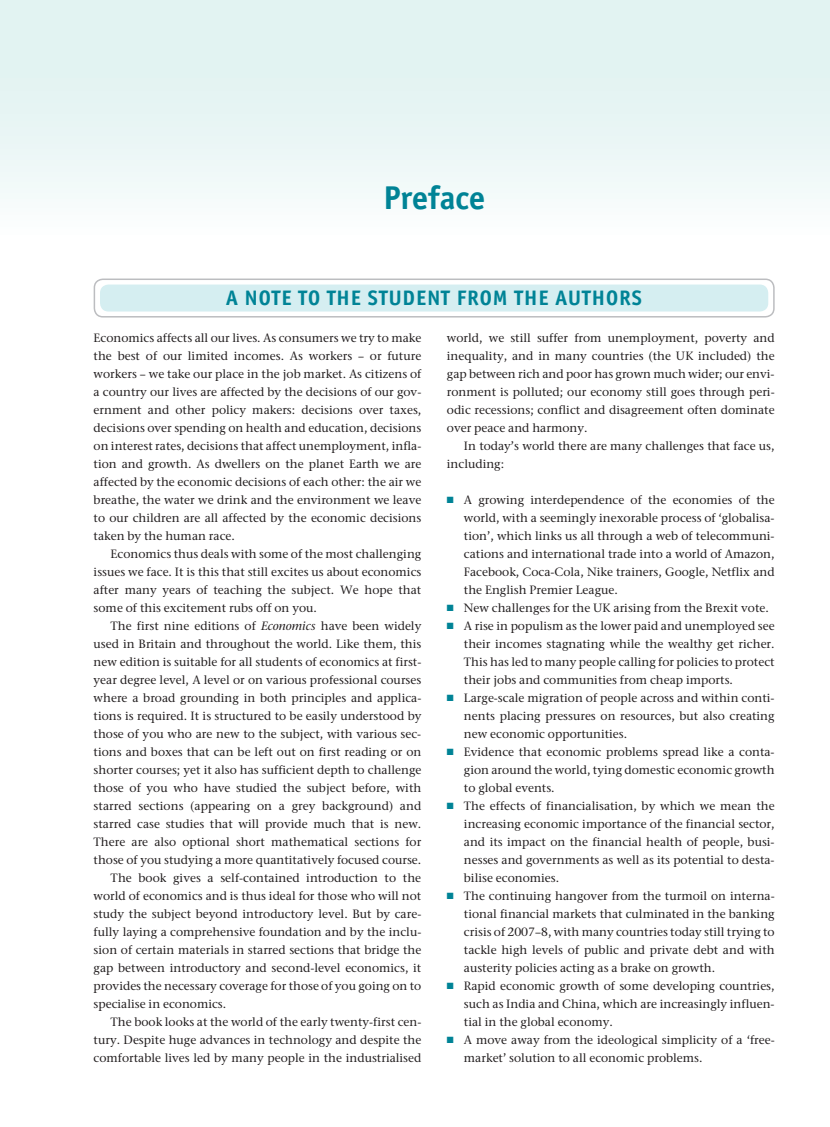
<style>
.page{position:relative;width:830px;height:1127px;background:#fff}
.page>*{position:absolute;margin:0;border:0;box-sizing:border-box;transform-origin:0 0}
.t1{font:700 33px "Officina Sans ITC Pro";color:#008396}
.t2{font:700 21px "Officina Sans ITC Pro";letter-spacing:.05em;color:#008396}
.t3{font:500 12px/18px "Stone Serif ITC Pro";color:#231f20;text-align:justify}
.s1{font-style:italic}
.s2{color:#008396}
</style>
<div class="page">
<div style="left:0;top:0;width:829px;height:234px;background:linear-gradient(to bottom,#dcf0ef,#f8fcfc)"></div>
<div style="left:94px;top:278px;width:680px;height:39px;border:2px solid #bcbdc0;border-radius:9px"></div>
<div style="left:100px;top:284px;width:667px;height:27px;background:#d5eef1;border-radius:9px"></div>
<h1 class="t1" style="left:383px;top:177px;width:103px">PREFACE</h1>
<h2 class="t2" style="left:226px;top:285px;width:417px">A NOTE TO THE STUDENT FROM THE AUTHORS</h2>
<p class="t3" style="left:94px;top:329px;width:329px">Economics affects all our lives. As consumers we try to make the best of our limited incomes. As workers – or future workers – we take our place in the job market. As citizens of a country our lives are affected by the decisions of our gov&shy;ernment and other policy makers: decisions over taxes, decisions over spending on health and education, decisions on interest rates, decisions that affect unemployment, infla&shy;tion and growth. As dwellers on the planet Earth we are affected by the economic decisions of each other: the air we breathe, the water we drink and the environment we leave to our children are all affected by the economic decisions taken by the human race.</p>
<p class="t3" style="left:94px;top:545px;width:329px;text-indent:17px">Economics thus deals with some of the most challenging issues we face. It is this that still excites us about economics after many years of teaching the subject. We hope that some of this excitement rubs off on you.</p>
<p class="t3" style="left:111px;top:617px;width:312px">The first nine editions of <span class="s1">Economics</span> have been widely</p>
<p class="t3" style="left:94px;top:635px;width:329px">used in Britain and throughout the world. Like them, this</p>
<p class="t3" style="left:94px;top:653px;width:329px">new edition is suitable for all students of economics at first-</p>
<p class="t3" style="left:94px;top:671px;width:329px">year degree level, A level or on various professional courses</p>
<p class="t3" style="left:94px;top:689px;width:329px">where a broad grounding in both principles and applica-</p>
<p class="t3" style="left:94px;top:707px;width:329px">tions is required. It is structured to be easily understood by</p>
<p class="t3" style="left:94px;top:725px;width:329px">those of you who are new to the subject, with various sec-</p>
<p class="t3" style="left:94px;top:743px;width:329px">tions and boxes that can be left out on first reading or on</p>
<p class="t3" style="left:94px;top:761px;width:329px">shorter courses; yet it also has sufficient depth to challenge</p>
<p class="t3" style="left:94px;top:779px;width:329px">those of you who have studied the subject before, with</p>
<p class="t3" style="left:94px;top:797px;width:329px">starred sections (appearing on a grey background) and</p>
<p class="t3" style="left:94px;top:815px;width:329px">starred case studies that will provide much that is new.</p>
<p class="t3" style="left:94px;top:833px;width:329px">There are also optional short mathematical sections for</p>
<p class="t3" style="left:94px;top:851px;width:329px">those of you studying a more quantitatively focused course.</p>
<p class="t3" style="left:111px;top:869px;width:312px">The book gives a self-contained introduction to the</p>
<p class="t3" style="left:94px;top:887px;width:329px">world of economics and is thus ideal for those who will not</p>
<p class="t3" style="left:94px;top:905px;width:329px">study the subject beyond introductory level. But by care-</p>
<p class="t3" style="left:94px;top:923px;width:329px">fully laying a comprehensive foundation and by the inclu-</p>
<p class="t3" style="left:94px;top:941px;width:329px">sion of certain materials in starred sections that bridge the</p>
<p class="t3" style="left:94px;top:959px;width:329px">gap between introductory and second-level economics, it</p>
<p class="t3" style="left:94px;top:977px;width:329px">provides the necessary coverage for those of you going on to</p>
<p class="t3" style="left:94px;top:995px;width:134px">specialise in economics.</p>
<p class="t3" style="left:111px;top:1013px;width:312px">The book looks at the world of the early twenty-first cen-</p>
<p class="t3" style="left:94px;top:1031px;width:329px">tury. Despite huge advances in technology and despite the</p>
<p class="t3" style="left:94px;top:1049px;width:329px">comfortable lives led by many people in the industrialised</p>
<p class="t3" style="left:446px;top:329px;width:329px">world, we still suffer from unemployment, poverty and inequality, and in many countries (the UK included) the gap between rich and poor has grown much wider; our envi&shy;ronment is polluted; our economy still goes through peri&shy;odic recessions; conflict and disagreement often dominate over peace and harmony.</p>
<p class="t3" style="left:446px;top:437px;width:329px;text-indent:17px">In today’s world there are many challenges that face us, including:</p>
<p class="t3" style="left:463px;top:491px;width:312px;text-indent:-17px"><span class="s2">■</span> A growing interdependence of the economies of the world, with a seemingly inexorable process of ‘globalisa&shy;tion’, which links us all through a web of telecommuni&shy;cations and international trade into a world of Amazon, Facebook, Coca-Cola, Nike trainers, Google, Netflix and the English Premier League.</p>
<p class="t3" style="left:446px;top:599px;width:323px"><span class="s2">■</span> New challenges for the UK arising from the Brexit vote.</p>
<p class="t3" style="left:463px;top:617px;width:312px;text-indent:-17px"><span class="s2">■</span> A rise in populism as the lower paid and unemployed see their incomes stagnating while the wealthy get richer.<br>This has led to many people calling for policies to protect their jobs and communities from cheap imports.</p>
<p class="t3" style="left:463px;top:689px;width:312px;text-indent:-17px"><span class="s2">■</span> Large-scale migration of people across and within conti&shy;nents placing pressures on resources, but also creating new economic opportunities.</p>
<p class="t3" style="left:463px;top:743px;width:312px;text-indent:-17px"><span class="s2">■</span> Evidence that economic problems spread like a conta&shy;gion around the world, tying domestic economic growth to global events.</p>
<p class="t3" style="left:463px;top:797px;width:312px;text-indent:-17px"><span class="s2">■</span> The effects of financialisation, by which we mean the increasing economic importance of the financial sector, and its impact on the financial health of people, busi&shy;nesses and governments as well as its potential to desta&shy;bilise economies.</p>
<p class="t3" style="left:463px;top:887px;width:312px;text-indent:-17px"><span class="s2">■</span> The continuing hangover from the turmoil on interna&shy;tional financial markets that culminated in the banking crisis of 2007–8, with many countries today still trying to tackle high levels of public and private debt and with austerity policies acting as a brake on growth.</p>
<p class="t3" style="left:463px;top:977px;width:312px;text-indent:-17px"><span class="s2">■</span> Rapid economic growth of some developing countries, such as India and China, which are increasingly influen&shy;tial in the global economy.</p>
<p class="t3" style="left:463px;top:1031px;width:312px;text-indent:-17px"><span class="s2">■</span> A move away from the ideological simplicity of a ‘free&shy;market’ solution to all economic problems.</p>
</div>
